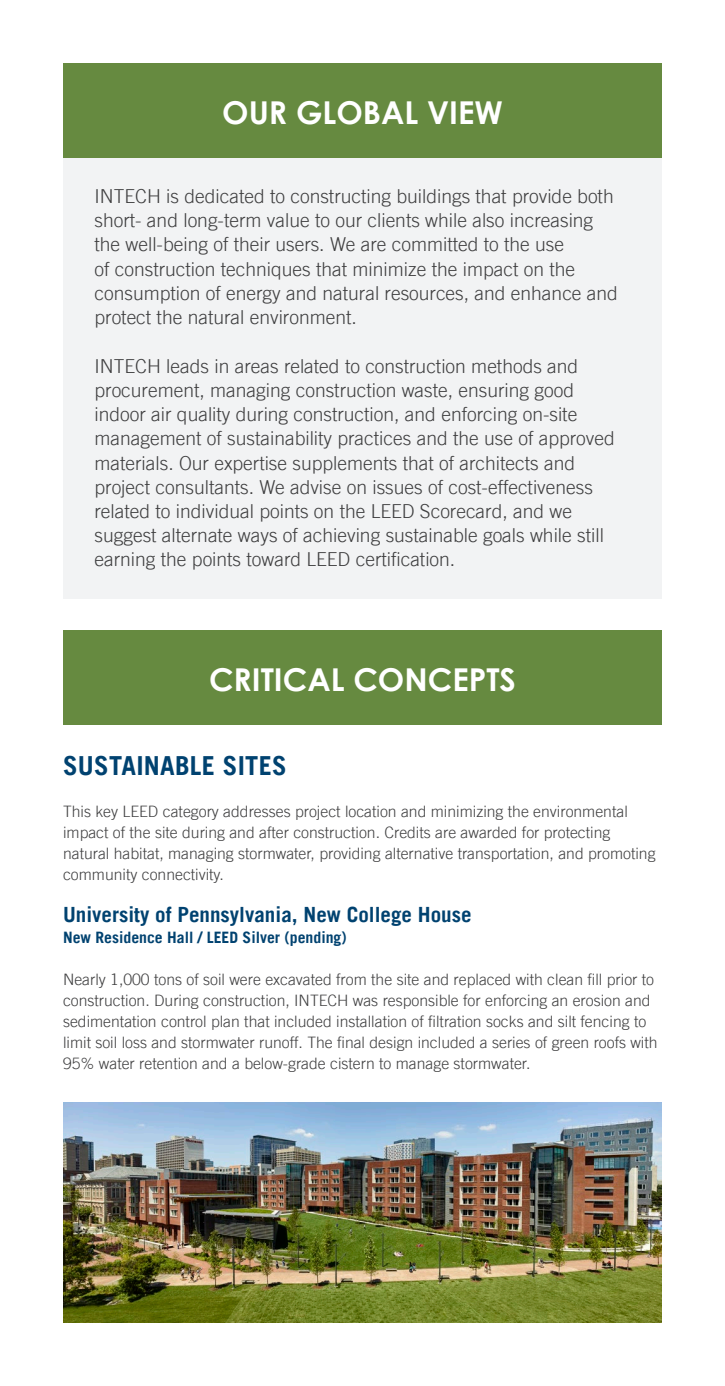
<style>
.page{position:relative;width:725px;height:1386px;background:#fff}
.page>*{position:absolute;margin:0;border:0;box-sizing:border-box;transform-origin:0 0}
.t1{font:700 31.5px "Century Gothic";color:#fff}
.t2{font:700 26.25px "Trade Gothic";letter-spacing:.01em;color:#004270}
.t3{font:700 21px "Trade Gothic";color:#004270}
.t4{font:300 19.25px/24.3px "Trade Gothic";color:#3e3e3f}
.t5{font:300 15.75px/21px "Trade Gothic";color:#3e3e3f}
.t6{font:700 15.75px "Trade Gothic";color:#004270}
</style>
<div class="page">
<div style="left:63px;top:63px;width:599px;height:535px;background:#f2f3f4"></div>
<div style="left:63px;top:63px;width:599px;height:95px;background:#668a40"></div>
<div style="left:63px;top:630px;width:599px;height:94px;background:#668a40"></div>
<img style="left:63px;top:1102px;width:599px;height:221px">
<p class="t1" style="left:222px;top:89px;width:282px">OUR GLOBAL VIEW</p>
<p class="t4" style="left:94px;top:184px;width:525px">INTECH is dedicated to constructing buildings that provide both short- and long-term value to our clients while also increasing the well-being of their users. We are committed to the use<br>of construction techniques that minimize the impact on the consumption of energy and natural resources, and enhance and protect the natural environment.</p>
<p class="t4" style="left:94px;top:353px;width:521px">INTECH leads in areas related to construction methods and procurement, managing construction waste, ensuring good indoor air quality during construction, and enforcing on-site management of sustainability practices and the use of approved materials. Our expertise supplements that of architects and project consultants. We advise on issues of cost-effectiveness related to individual points on the LEED Scorecard, and we suggest alternate ways of achieving sustainable goals while still earning the points toward LEED certification.</p>
<p class="t1" style="left:209px;top:656px;width:308px">CRITICAL CONCEPTS</p>
<p class="t2" style="left:63px;top:749px;width:225px">SUSTAINABLE SITES</p>
<p class="t5" style="left:63px;top:801px;width:594px">This key LEED category addresses project location and minimizing the environmental impact of the site during and after construction. Credits are awarded for protecting natural habitat, managing stormwater, providing alternative transportation, and promoting community connectivity.</p>
<p class="t3" style="left:63px;top:902px;width:410px">University of Pennsylvania, New College House</p>
<p class="t6" style="left:63px;top:928px;width:285px">New Residence Hall / LEED Silver (pending)</p>
<p class="t5" style="left:63px;top:969px;width:596px">Nearly 1,000 tons of soil were excavated from the site and replaced with clean fill prior to construction. During construction, INTECH was responsible for enforcing an erosion and sedimentation control plan that included installation of filtration socks and silt fencing to limit soil loss and stormwater runoff. The final design included a series of green roofs with 95% water retention and a below-grade cistern to manage stormwater.</p>
</div>
